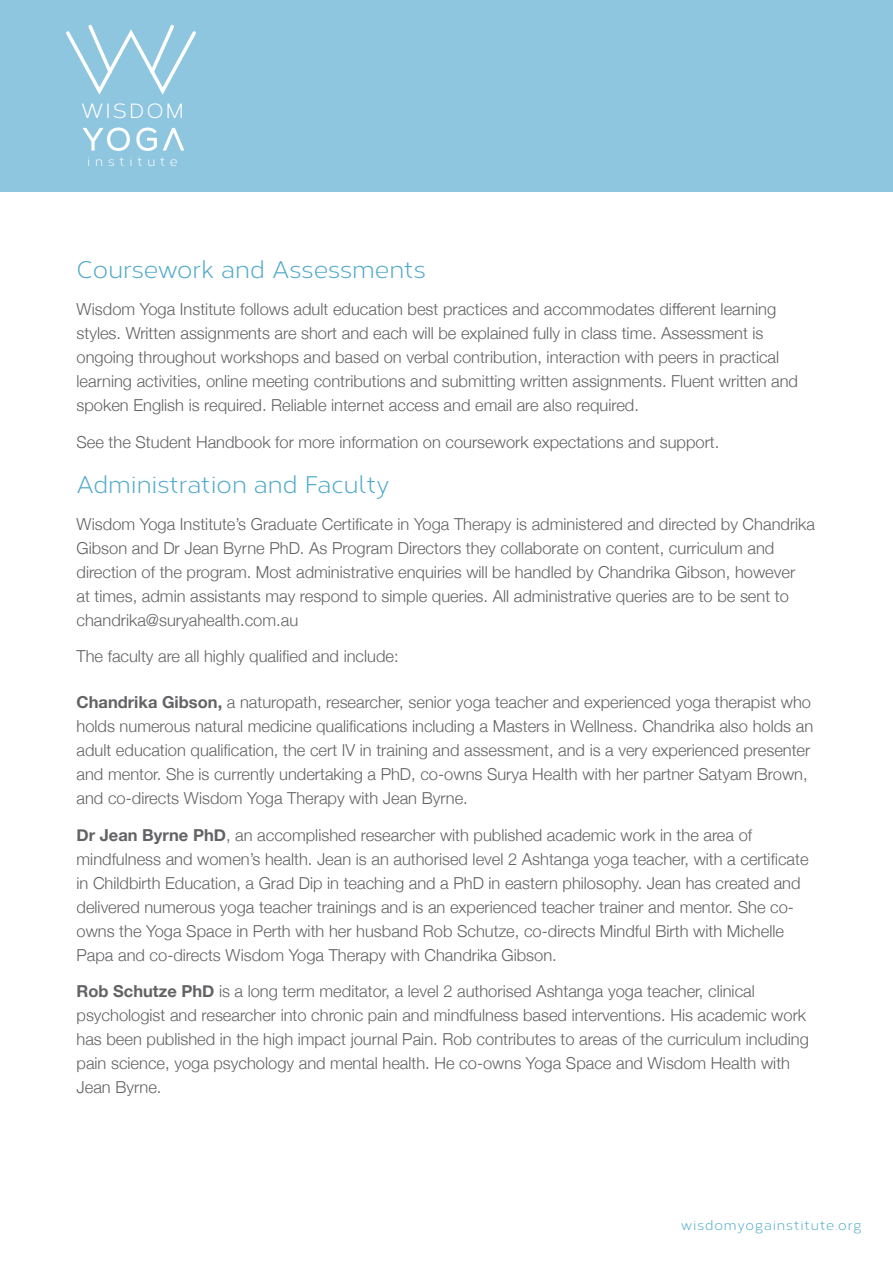
<style>
.page{position:relative;width:893px;height:1263px;background:#fff}
.page>*{position:absolute;margin:0;border:0;box-sizing:border-box;transform-origin:0 0}
.t1{font:24px "Corbert";color:#52aacb}
.t2{font:20.55px "Corbert";letter-spacing:.1em;color:#fff}
.text{font:300 16.5px/24px "Helvetica Neue";color:#636366}
.t3{font:13.5px "Corbert";letter-spacing:.07em;color:#52aacb}
.t4{font:13.05px "Corbert";letter-spacing:.37em;color:#fff}
.s1{font-weight:700}
</style>
<div class="page">
<div style="left:0;top:0;width:893px;height:192px;background:#8ec5df"></div>
<svg style="left:66px;top:25px;width:130px;height:70px"></svg>
<svg style="left:82px;top:127px;width:103px;height:24px"></svg>
<p class="t2" style="left:81px;top:96px;width:104px">WISDOM</p>
<p class="t4" style="left:87px;top:152px;width:92px">institute</p>
<p class="t1" style="left:77px;top:253px;width:351px">Coursework and Assessments</p>
<p class="text" style="left:77px;top:296px;width:723px">Wisdom Yoga Institute follows adult education best practices and accommodates different learning styles. Written assignments are short and each will be explained fully in class time. Assessment is ongoing throughout workshops and based on verbal contribution, interaction with peers in practical learning activities, online meeting contributions and submitting written assignments. Fluent written and spoken English is required. Reliable internet access and email are also required.</p>
<p class="text" style="left:77px;top:429px;width:644px">See the Student Handbook for more information on coursework expectations and support.</p>
<p class="t1" style="left:77px;top:467px;width:314px">Administration and Faculty</p>
<p class="text" style="left:77px;top:511px;width:740px">Wisdom Yoga Institute’s Graduate Certificate in Yoga Therapy is administered and directed by Chandrika Gibson and Dr Jean Byrne PhD. As Program Directors they collaborate on content, curriculum and direction of the program. Most administrative enquiries will be handled by Chandrika Gibson, however<br>at times, admin assistants may respond to simple queries. All administrative queries are to be sent to chandrika@suryahealth.com.au</p>
<p class="text" style="left:77px;top:643px;width:324px">The faculty are all highly qualified and include:</p>
<p class="text" style="left:77px;top:689px;width:738px"><span class="s1">Chandrika Gibson,</span> a naturopath, researcher, senior yoga teacher and experienced yoga therapist who holds numerous natural medicine qualifications including a Masters in Wellness. Chandrika also holds an adult education qualification, the cert IV in training and assessment, and is a very experienced presenter and mentor. She is currently undertaking a PhD, co-owns Surya Health with her partner Satyam Brown, and co-directs Wisdom Yoga Therapy with Jean Byrne.</p>
<p class="text" style="left:77px;top:821px;width:734px"><span class="s1">Dr Jean Byrne PhD</span>, an accomplished researcher with published academic work in the area of mindfulness and women’s health. Jean is an authorised level 2 Ashtanga yoga teacher, with a certificate in Childbirth Education, a Grad Dip in teaching and a PhD in eastern philosophy. Jean has created and delivered numerous yoga teacher trainings and is an experienced teacher trainer and mentor. She co&shy;owns the Yoga Space in Perth with her husband Rob Schutze, co-directs Mindful Birth with Michelle Papa and co-directs Wisdom Yoga Therapy with Chandrika Gibson.</p>
<p class="text" style="left:77px;top:978px;width:734px"><span class="s1">Rob Schutze PhD</span> is a long term meditator, a level 2 authorised Ashtanga yoga teacher, clinical psychologist and researcher into chronic pain and mindfulness based interventions. His academic work has been published in the high impact journal Pain. Rob contributes to areas of the curriculum including pain science, yoga psychology and mental health. He co-owns Yoga Space and Wisdom Health with Jean Byrne.</p>
<p class="t3" style="left:681px;top:1215px;width:182px">wisdomyogainstitute.org</p>
</div>
